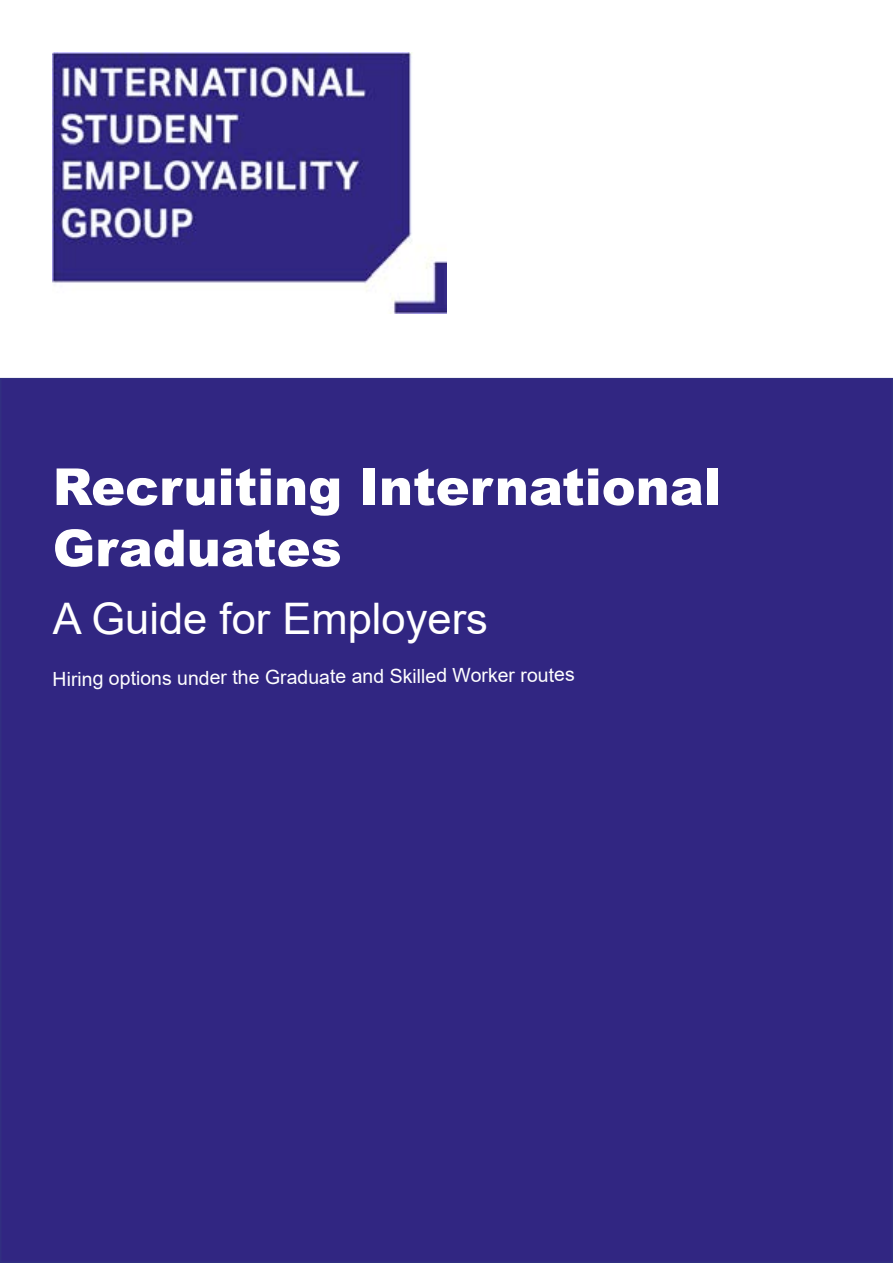
<style>
.page{position:relative;width:893px;height:1263px;background:#fff}
.page>*{position:absolute;margin:0;border:0;box-sizing:border-box;transform-origin:0 0}
.t1{font:900 51px/61.2px "Arial";color:#fff}
.t2{font:43.5px "Arial";color:#fff}
.t3{font:19.5px "Arial";letter-spacing:-.01em;color:#fff}
</style>
<div class="page">
<div style="left:1px;top:379px;width:891px;height:883px;background:#312682"></div>
<img style="left:53px;top:53px;width:393px;height:260px">
<h1 class="t1" style="left:53px;top:455px;width:669px">Recruiting International<br>Graduates</h1>
<h2 class="t2" style="left:53px;top:588px;width:437px">A Guide for Employers</h2>
<p class="t3" style="left:53px;top:663px;width:524px">Hiring options under the Graduate and Skilled Worker routes</p>
</div>
